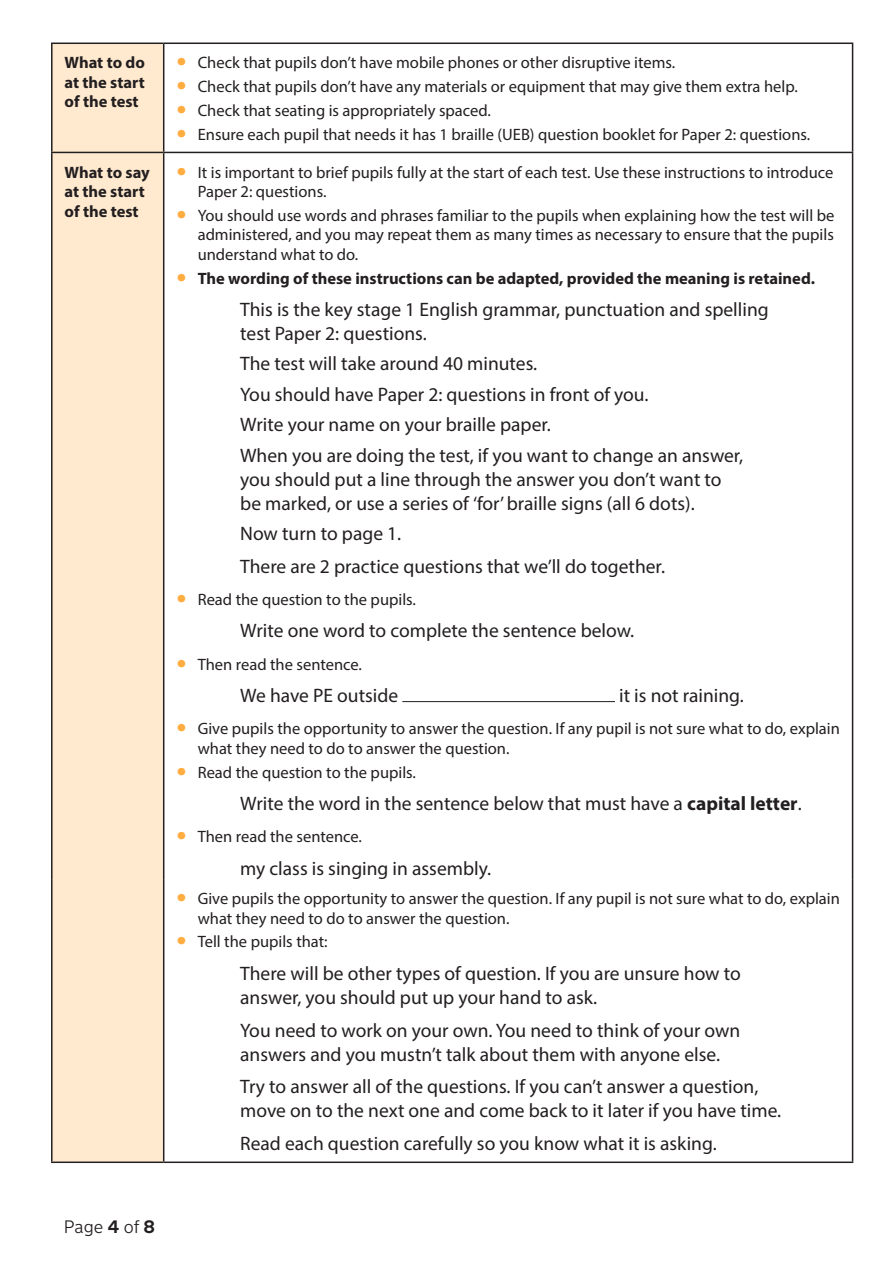
<style>
.page{position:relative;width:893px;height:1263px;background:#fff}
.page>*{position:absolute;margin:0;border:0;box-sizing:border-box;transform-origin:0 0}
.Text_script_instruct{font:19.5px/24px "Myriad Pro";color:#231f20}
.t1{font:300 18px "New Transport";color:#231f20}
.t2{font:16.5px/19.5px "Myriad Pro";color:#231f20}
.Table_body_LEFT{font:700 16.5px/19.5px "Myriad Pro";color:#231f20;text-align:justify}
.s1{font-size:36px;color:#ffad40}
.s2{font-weight:400;font-size:36px;color:#ffad40}
.s3{font-weight:700}
</style>
<div class="page">
<div style="left:53px;top:44px;width:110px;height:1117px;background:#ffead0"></div>
<hr style="left:51px;top:43px;width:113px;height:1px;background:#231f20">
<hr style="left:51px;top:44px;width:2px;height:108px;background:#231f20">
<hr style="left:164px;top:43px;width:689px;height:1px;background:#231f20">
<hr style="left:163px;top:44px;width:1px;height:108px;background:#231f20">
<hr style="left:852px;top:44px;width:1px;height:108px;background:#231f20">
<hr style="left:51px;top:152px;width:113px;height:1px;background:#231f20">
<hr style="left:51px;top:153px;width:2px;height:726px;background:#231f20">
<hr style="left:164px;top:152px;width:689px;height:1px;background:#231f20">
<hr style="left:163px;top:153px;width:1px;height:726px;background:#231f20">
<hr style="left:852px;top:153px;width:1px;height:726px;background:#231f20">
<hr style="left:51px;top:879px;width:2px;height:282px;background:#231f20">
<hr style="left:163px;top:879px;width:1px;height:282px;background:#231f20">
<hr style="left:852px;top:879px;width:1px;height:282px;background:#231f20">
<hr style="left:51px;top:1161px;width:113px;height:2px;background:#231f20">
<hr style="left:164px;top:1161px;width:689px;height:2px;background:#231f20">
<hr style="left:402px;top:701px;width:213px;height:1px;background:#231f20">
<p class="Table_body_LEFT" style="left:65px;top:53px;width:82px">What to do at the start of the test</p>
<p class="t2" style="left:176px;top:53px;width:500px"><span class="s1">•</span> Check that pupils don’t have mobile phones or other disruptive items.</p>
<p class="t2" style="left:176px;top:77px;width:623px"><span class="s1">•</span> Check that pupils don’t have any materials or equipment that may give them extra help.</p>
<p class="t2" style="left:176px;top:100px;width:316px"><span class="s1">•</span> Check that seating is appropriately spaced.</p>
<p class="t2" style="left:176px;top:124px;width:635px"><span class="s1">•</span> Ensure each pupil that needs it has 1 braille (UEB) question booklet for Paper 2: questions.</p>
<p class="Table_body_LEFT" style="left:65px;top:162px;width:87px;text-align:left">What to say at the start of the test</p>
<p class="t2" style="left:198px;top:162px;width:637px;text-indent:-21px"><span class="s1">•</span> It is important to brief pupils fully at the start of each test. Use these instructions to introduce<br>Paper 2: questions.</p>
<p class="t2" style="left:198px;top:205px;width:638px;text-align:justify;text-indent:-21px"><span class="s1">•</span> You should use words and phrases familiar to the pupils when explaining how the test will be administered, and you may repeat them as many times as necessary to ensure that the pupils understand what to do.</p>
<p class="Table_body_LEFT" style="left:176px;top:268px;width:640px"><span class="s2">•</span> The wording of these instructions can be adapted, provided the meaning is retained.</p>
<p class="Text_script_instruct" style="left:240px;top:297px;width:530px">This is the key stage 1 English grammar, punctuation and spelling test Paper 2: questions.</p>
<p class="Text_script_instruct" style="left:240px;top:352px;width:299px">The test will take around 40 minutes.</p>
<p class="Text_script_instruct" style="left:240px;top:382px;width:410px">You should have Paper 2: questions in front of you.</p>
<p class="Text_script_instruct" style="left:240px;top:412px;width:312px">Write your name on your braille paper.</p>
<p class="Text_script_instruct" style="left:240px;top:443px;width:505px">When you are doing the test, if you want to change an answer, you should put a line through the answer you don’t want to be marked, or use a series of ‘for’ braille signs (all 6 dots).</p>
<p class="Text_script_instruct" style="left:240px;top:521px;width:163px">Now turn to page 1.</p>
<p class="Text_script_instruct" style="left:240px;top:554px;width:426px">There are 2 practice questions that we’ll do together.</p>
<p class="t2" style="left:176px;top:589px;width:241px"><span class="s1">•</span> Read the question to the pupils.</p>
<p class="Text_script_instruct" style="left:240px;top:618px;width:396px">Write one word to complete the sentence below.</p>
<p class="t2" style="left:176px;top:654px;width:187px"><span class="s1">•</span> Then read the sentence.</p>
<p class="Text_script_instruct" style="left:240px;top:683px;width:159px">We have PE outside</p>
<p class="Text_script_instruct" style="left:619px;top:683px;width:126px">it is not raining.</p>
<p class="t2" style="left:198px;top:719px;width:644px;text-indent:-21px"><span class="s1">•</span> Give pupils the opportunity to answer the question. If any pupil is not sure what to do, explain what they need to do to answer the question.</p>
<p class="t2" style="left:176px;top:762px;width:241px"><span class="s1">•</span> Read the question to the pupils.</p>
<p class="Text_script_instruct" style="left:240px;top:791px;width:563px">Write the word in the sentence below that must have a <span class="s3">capital letter</span>.</p>
<p class="t2" style="left:176px;top:827px;width:187px"><span class="s1">•</span> Then read the sentence.</p>
<p class="Text_script_instruct" style="left:240px;top:856px;width:252px">my class is singing in assembly.</p>
<p class="t2" style="left:198px;top:889px;width:644px;text-indent:-21px"><span class="s1">•</span> Give pupils the opportunity to answer the question. If any pupil is not sure what to do, explain what they need to do to answer the question.</p>
<p class="t2" style="left:176px;top:932px;width:153px"><span class="s1">•</span> Tell the pupils that:</p>
<p class="Text_script_instruct" style="left:240px;top:961px;width:502px">There will be other types of question. If you are unsure how to answer, you should put up your hand to ask.</p>
<p class="Text_script_instruct" style="left:240px;top:1018px;width:502px">You need to work on your own. You need to think of your own answers and you mustn’t talk about them with anyone else.</p>
<p class="Text_script_instruct" style="left:240px;top:1074px;width:542px">Try to answer all of the questions. If you can’t answer a question, move on to the next one and come back to it later if you have time.</p>
<p class="Text_script_instruct" style="left:240px;top:1131px;width:478px">Read each question carefully so you know what it is asking.</p>
<p class="t1" style="left:64px;top:1216px;width:93px">Page <span class="s3">4</span> of <span class="s3">8</span></p>
</div>
